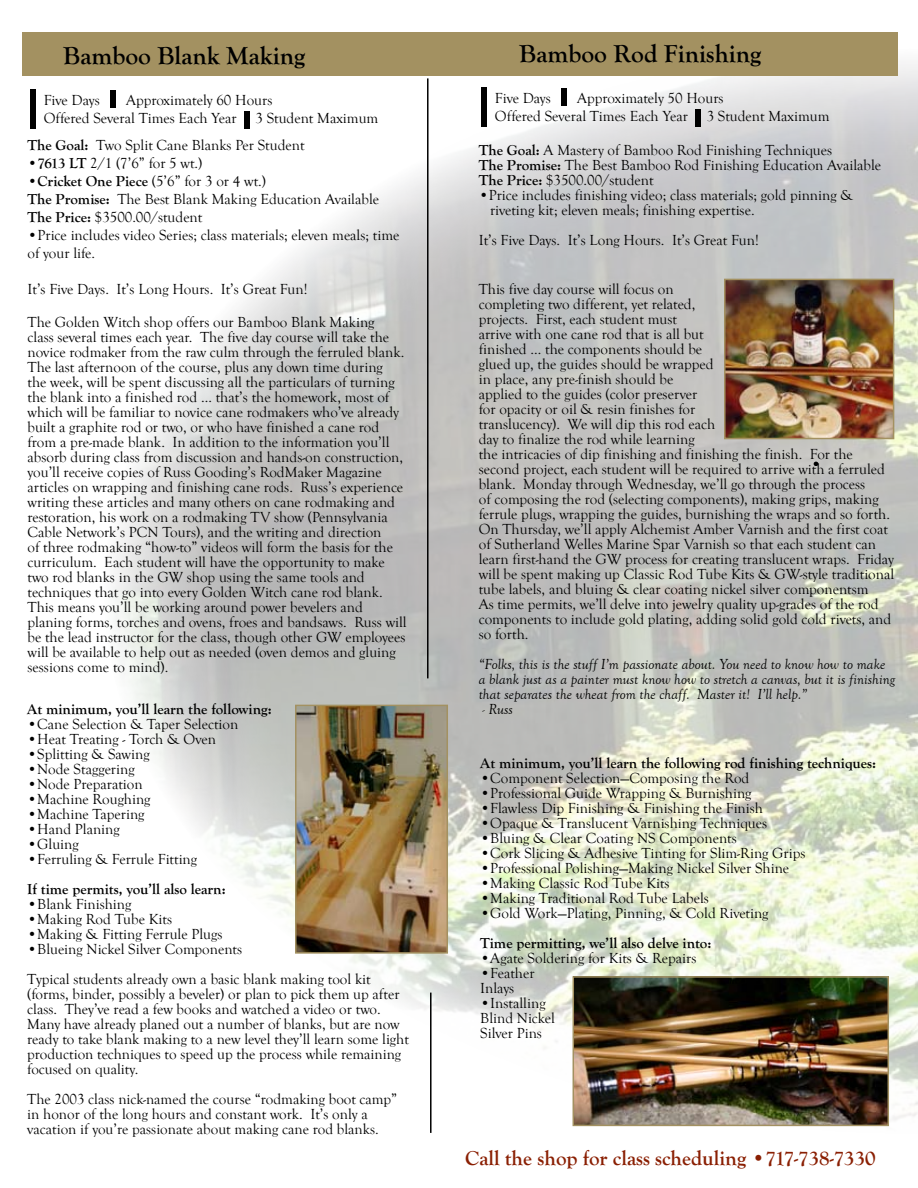
<style>
.page{position:relative;width:918px;height:1188px;background:#fff}
.page>*{position:absolute;margin:0;border:0;box-sizing:border-box;transform-origin:0 0}
.t1{font:700 25.5px "Goudy Old Style T";color:#000}
.t2{font:700 21px "Goudy Old Style T";color:#8a1f03}
.t3{font:15px/15px "Goudy Old Style T";color:#000}
.t4{font:italic 15px/15px "Goudy Old Style T";color:#000}
.t5{font:700 15px "Goudy Old Style T";color:#000}
.s1{font-weight:700}
</style>
<div class="page">
<img style="left:110px;top:62px;width:808px;height:1065px">
<img style="left:576px;top:979px;width:310px;height:144px">
<div style="left:573px;top:976px;width:316px;height:150px;border:2px solid #a39161"></div>
<div style="left:30px;top:89px;width:6px;height:39px;background:#000"></div>
<div style="left:244px;top:111px;width:5px;height:18px;background:#000"></div>
<div style="left:111px;top:90px;width:5px;height:18px;background:#000"></div>
<img style="left:298px;top:708px;width:147px;height:243px">
<div style="left:295px;top:705px;width:153px;height:249px;border:2px solid #a39161"></div>
<img style="left:727px;top:282px;width:164px;height:154px">
<div style="left:724px;top:279px;width:170px;height:160px;border:2px solid #a39161"></div>
<div style="left:22px;top:32px;width:876px;height:44px;background:#a39161"></div>
<hr style="left:427px;top:78px;width:2px;height:600px;background:#000">
<hr style="left:430px;top:993px;width:2px;height:140px;background:#000">
<div style="left:481px;top:87px;width:6px;height:39px;background:#000"></div>
<div style="left:695px;top:109px;width:6px;height:18px;background:#000"></div>
<div style="left:562px;top:88px;width:5px;height:18px;background:#000"></div>
<h1 class="t1" style="left:63px;top:41px;width:244px">Bamboo Blank Making</h1>
<h1 class="t1" style="left:519px;top:40px;width:244px">Bamboo Rod Finishing</h1>
<p class="t3" style="left:495px;top:91px;width:57px">Five Days</p>
<p class="t3" style="left:495px;top:90px;width:230px;line-height:18px;text-indent:82px">Approximately 50 Hours<br>Offered Several Times Each Year</p>
<p class="t3" style="left:44px;top:92px;width:230px;line-height:18px;text-indent:82px">Approximately 60 Hours<br>Offered Several Times Each Year</p>
<p class="t3" style="left:44px;top:93px;width:57px">Five Days</p>
<p class="t3" style="left:707px;top:109px;width:124px">3 Student Maximum</p>
<p class="t3" style="left:255px;top:111px;width:124px">3 Student Maximum</p>
<p class="t3" style="left:28px;top:138px;width:279px"><span class="s1">The Goal:</span> Two Split Cane Blanks Per Student</p>
<p class="t3" style="left:28px;top:156px;width:176px"><span class="s1">•7613 LT</span> 2/1 (7’6” for 5 wt.)</p>
<p class="t3" style="left:28px;top:173px;width:353px;line-height:18px"><span class="s1">•Cricket One Piece</span> (5’6” for 3 or 4 wt.)<br><span class="s1">The Promise:</span> The Best Blank Making Education Available<br><span class="s1">The Price:</span> $3500.00/student</p>
<p class="t3" style="left:28px;top:227px;width:373px;line-height:18px">•Price includes video Series; class materials; eleven meals; time of your life.</p>
<p class="t3" style="left:28px;top:282px;width:281px">It’s Five Days. It’s Long Hours. It’s Great Fun!</p>
<p class="t3" style="left:28px;top:315px;width:381px">The Golden Witch shop offers our Bamboo Blank Making<br>class several times each year. The five day course will take the novice rodmaker from the raw culm through the ferruled blank.<br>The last afternoon of the course, plus any down time during<br>the week, will be spent discussing all the particulars of turning the blank into a finished rod … that’s the homework, most of which will be familiar to novice cane rodmakers who’ve already built a graphite rod or two, or who have finished a cane rod from a pre-made blank. In addition to the information you’ll absorb during class from discussion and hands-on construction, you’ll receive copies of Russ Gooding’s RodMaker Magazine articles on wrapping and finishing cane rods. Russ’s experience writing these articles and many others on cane rodmaking and restoration, his work on a rodmaking TV show (Pennsylvania Cable Network’s PCN Tours), and the writing and direction<br>of three rodmaking “how-to” videos will form the basis for the curriculum. Each student will have the opportunity to make two rod blanks in the GW shop using the same tools and techniques that go into every Golden Witch cane rod blank.<br>This means you’ll be working around power bevelers and planing forms, torches and ovens, froes and bandsaws. Russ will be the lead instructor for the class, though other GW employees will be available to help out as needed (oven demos and gluing sessions come to mind).</p>
<p class="t5" style="left:27px;top:701px;width:246px">At minimum, you’ll learn the following:</p>
<p class="t3" style="left:27px;top:717px;width:213px">•Cane Selection &amp; Taper Selection</p>
<p class="t3" style="left:27px;top:732px;width:190px">•Heat Treating - Torch &amp; Oven</p>
<p class="t3" style="left:27px;top:747px;width:124px">•Splitting &amp; Sawing</p>
<p class="t3" style="left:27px;top:762px;width:109px">•Node Staggering</p>
<p class="t3" style="left:27px;top:777px;width:117px">•Node Preparation</p>
<p class="t3" style="left:27px;top:792px;width:125px">•Machine Roughing</p>
<p class="t3" style="left:27px;top:807px;width:119px">•Machine Tapering</p>
<p class="t3" style="left:27px;top:822px;width:94px">•Hand Planing</p>
<p class="t3" style="left:27px;top:837px;width:53px">•Gluing</p>
<p class="t3" style="left:27px;top:852px;width:171px">•Ferruling &amp; Ferrule Fitting</p>
<p class="t5" style="left:27px;top:881px;width:200px">If time permits, you’ll also learn:</p>
<p class="t3" style="left:27px;top:897px;width:106px">•Blank Finishing</p>
<p class="t3" style="left:27px;top:912px;width:146px">•Making Rod Tube Kits</p>
<p class="t3" style="left:27px;top:927px;width:197px">•Making &amp; Fitting Ferrule Plugs</p>
<p class="t3" style="left:27px;top:935px;width:345px;line-height:30px">•Blueing Nickel Silver Components<br>Typical students already own a basic blank making tool kit</p>
<p class="t3" style="left:27px;top:987px;width:383px">(forms, binder, possibly a beveler) or plan to pick them up after class. They’ve read a few books and watched a video or two.<br>Many have already planed out a number of blanks, but are now ready to take blank making to a new level they’ll learn some light production techniques to speed up the process while remaining focused on quality.</p>
<p class="t3" style="left:27px;top:1092px;width:371px">The 2003 class nick-named the course “rodmaking boot camp” in honor of the long hours and constant work. It’s only a vacation if you’re passionate about making cane rod blanks.</p>
<p class="t3" style="left:479px;top:143px;width:404px"><span class="s1">The Goal:</span> A Mastery of Bamboo Rod Finishing Techniques<br><span class="s1">The Promise:</span> The Best Bamboo Rod Finishing Education Available<br><span class="s1">The Price:</span> $3500.00/student</p>
<p class="t3" style="left:490px;top:188px;width:365px;text-indent:-11px">•Price includes finishing video; class materials; gold pinning &amp; riveting kit; eleven meals; finishing expertise.</p>
<p class="t3" style="left:479px;top:233px;width:281px">It’s Five Days. It’s Long Hours. It’s Great Fun!</p>
<p class="t3" style="left:479px;top:282px;width:417px">This five day course will focus on<br>completing two different, yet related,<br>projects. First, each student must<br>arrive with one cane rod that is all but<br>finished … the components should be<br>glued up, the guides should be wrapped<br>in place, any pre-finish should be<br>applied to the guides (color preserver<br>for opacity or oil &amp; resin finishes for<br>translucency). We will dip this rod each<br>day to finalize the rod while learning<br>the intricacies of dip finishing and finishing the finish. For the second project, each student will be required to arrive with a ferruled blank. Monday through Wednesday, we’ll go through the process<br>of composing the rod (selecting components), making grips, making ferrule plugs, wrapping the guides, burnishing the wraps and so forth.<br>On Thursday, we’ll apply Alchemist Amber Varnish and the first coat of Sutherland Welles Marine Spar Varnish so that each student can learn first-hand the GW process for creating translucent wraps. Friday will be spent making up Classic Rod Tube Kits &amp; GW-style traditional tube labels, and bluing &amp; clear coating nickel silver componentsm<br>As time permits, we’ll delve into jewelry quality up-grades of the rod components to include gold plating, adding solid gold cold rivets, and so forth.</p>
<p class="t4" style="left:479px;top:657px;width:418px">“Folks, this is the stuff I’m passionate about. You need to know how to make a blank just as a painter must know how to stretch a canvas, but it is finishing that separates the wheat from the chaff. Master it! I’ll help.”</p>
<p class="t4" style="left:483px;top:702px;width:32px">- Russ</p>
<p class="t3" style="left:811px;top:457px;width:12px">•</p>
<p class="t5" style="left:480px;top:755px;width:397px">At minimum, you’ll learn the following rod finishing techniques:</p>
<p class="t3" style="left:480px;top:771px;width:271px">•Component Selection—Composing the Rod</p>
<p class="t3" style="left:480px;top:786px;width:273px">•Professional Guide Wrapping &amp; Burnishing</p>
<p class="t3" style="left:480px;top:801px;width:284px">•Flawless Dip Finishing &amp; Finishing the Finish</p>
<p class="t3" style="left:480px;top:816px;width:288px">•Opaque &amp; Translucent Varnishing Techniques</p>
<p class="t3" style="left:480px;top:831px;width:258px">•Bluing &amp; Clear Coating NS Components</p>
<p class="t3" style="left:480px;top:846px;width:327px">•Cork Slicing &amp; Adhesive Tinting for Slim-Ring Grips</p>
<p class="t3" style="left:480px;top:861px;width:310px">•Professional Polishing—Making Nickel Silver Shine</p>
<p class="t3" style="left:480px;top:876px;width:191px">•Making Classic Rod Tube Kits</p>
<p class="t3" style="left:480px;top:891px;width:230px">•Making Traditional Rod Tube Labels</p>
<p class="t3" style="left:480px;top:906px;width:290px">•Gold Work—Plating, Pinning, &amp; Cold Riveting</p>
<p class="t5" style="left:480px;top:935px;width:233px">Time permitting, we’ll also delve into:</p>
<p class="t3" style="left:480px;top:951px;width:218px">•Agate Soldering for Kits &amp; Repairs</p>
<p class="t3" style="left:480px;top:966px;width:56px">•Feather<br>Inlays</p>
<p class="t3" style="left:480px;top:996px;width:76px">•Installing<br>Blind Nickel<br>Silver Pins</p>
<h2 class="t2" style="left:465px;top:1146px;width:412px">Call the shop for class scheduling •717-738-7330</h2>
</div>
